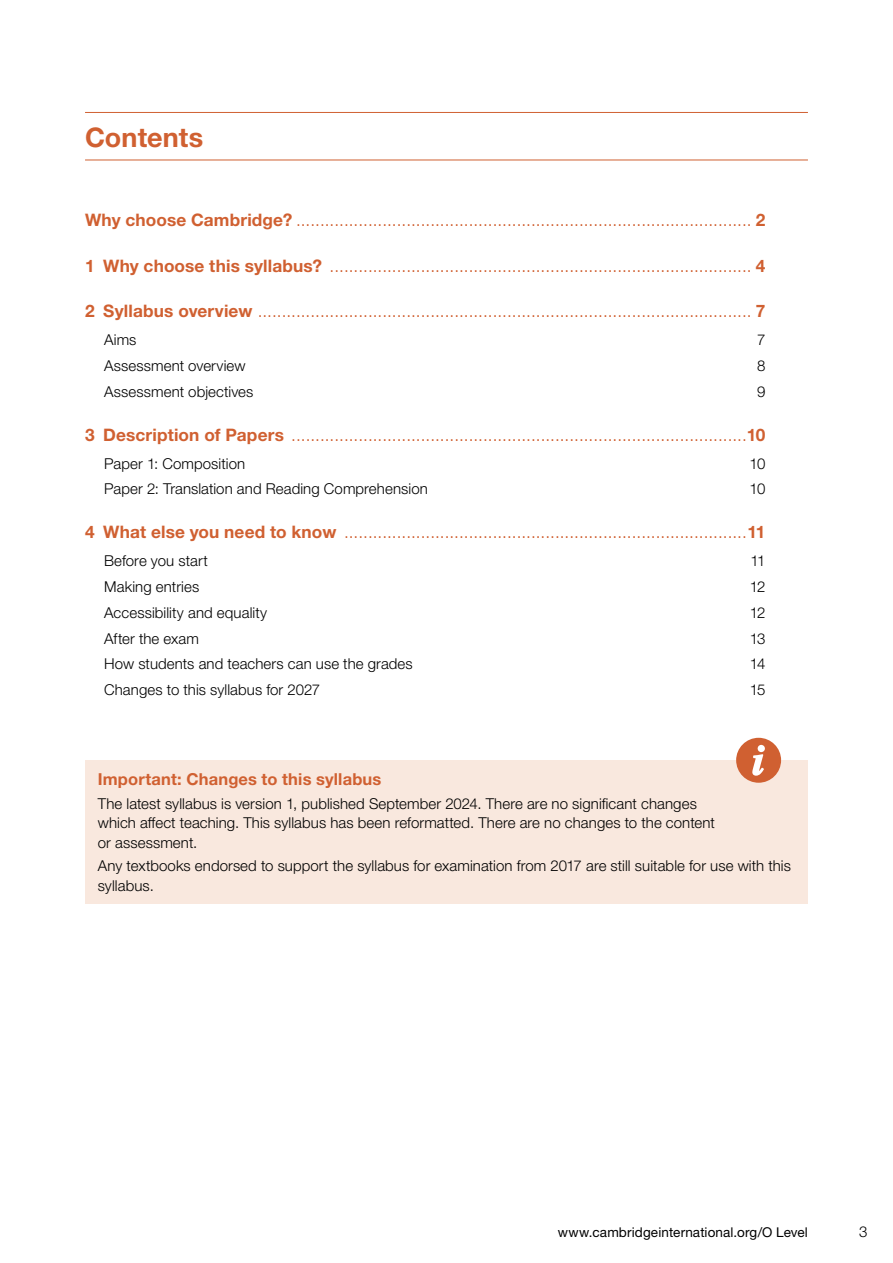
<style>
.page{position:relative;width:893px;height:1263px;background:#fff}
.page>*{position:absolute;margin:0;border:0;box-sizing:border-box;transform-origin:0 0}
.H1_Section_header{font:700 27px "Helvetica Neue LTW1 G";color:#d06031}
.t1{font:300 17.25px "Helvetica Neue LTW1 G";color:#d06031}
.Icon_box_heading{font:700 16.5px "Helvetica Neue LTW1 G";letter-spacing:.01em;color:#d06031}
.First_para_before_bullets{font:300 15px/19.5px "Helvetica Neue LTW1 G";letter-spacing:.005em;color:#000}
.t2{font:13.5px "Helvetica Neue LTW1 G";letter-spacing:.01em;color:#000}
.s1{font-weight:700}
</style>
<div class="page">
<div style="left:85px;top:760px;width:723px;height:143px;background:#f9e8de"></div>
<svg style="left:736px;top:738px;width:45px;height:45px"></svg>
<hr style="left:85px;top:112px;width:723px;height:1px;background:#d06031">
<hr style="left:85px;top:160px;width:723px;height:1px;background:#d06031">
<h1 class="H1_Section_header" style="left:85px;top:121px;width:120px">Contents</h1>
<p class="t1" style="left:85px;top:210px;width:682px"><span class="s1">Why choose Cambridge?</span> ............................................................................................... <span class="s1">2</span></p>
<p class="t1" style="left:85px;top:255px;width:682px"><span class="s1">1 Why choose this syllabus?</span> ........................................................................................ <span class="s1">4</span></p>
<p class="t1" style="left:85px;top:301px;width:682px"><span class="s1">2 Syllabus overview</span> ....................................................................................................... <span class="s1">7</span></p>
<p class="First_para_before_bullets" style="left:104px;top:330px;width:34px">Aims</p>
<p class="First_para_before_bullets" style="left:757px;top:330px;width:10px">7</p>
<p class="First_para_before_bullets" style="left:104px;top:356px;width:143px">Assessment overview</p>
<p class="First_para_before_bullets" style="left:757px;top:356px;width:10px">8</p>
<p class="First_para_before_bullets" style="left:104px;top:382px;width:151px">Assessment objectives</p>
<p class="First_para_before_bullets" style="left:757px;top:382px;width:10px">9</p>
<p class="t1" style="left:85px;top:424px;width:682px"><span class="s1">3 Description of Papers</span> ...............................................................................................<span class="s1">10</span></p>
<p class="First_para_before_bullets" style="left:104px;top:453px;width:143px">Paper 1: Composition</p>
<p class="First_para_before_bullets" style="left:749px;top:453px;width:17px">10</p>
<p class="First_para_before_bullets" style="left:104px;top:479px;width:325px">Paper 2: Translation and Reading Comprehension</p>
<p class="First_para_before_bullets" style="left:749px;top:479px;width:17px">10</p>
<p class="t1" style="left:85px;top:521px;width:682px"><span class="s1">4 What else you need to know</span> ....................................................................................<span class="s1">11</span></p>
<p class="First_para_before_bullets" style="left:104px;top:551px;width:105px">Before you start</p>
<p class="First_para_before_bullets" style="left:750px;top:551px;width:17px">11</p>
<p class="First_para_before_bullets" style="left:104px;top:577px;width:97px">Making entries</p>
<p class="First_para_before_bullets" style="left:750px;top:577px;width:17px">12</p>
<p class="First_para_before_bullets" style="left:104px;top:602px;width:164px">Accessibility and equality</p>
<p class="First_para_before_bullets" style="left:750px;top:602px;width:17px">12</p>
<p class="First_para_before_bullets" style="left:104px;top:628px;width:96px">After the exam</p>
<p class="First_para_before_bullets" style="left:750px;top:628px;width:17px">13</p>
<p class="First_para_before_bullets" style="left:104px;top:654px;width:310px">How students and teachers can use the grades</p>
<p class="First_para_before_bullets" style="left:750px;top:654px;width:17px">14</p>
<p class="First_para_before_bullets" style="left:104px;top:680px;width:218px">Changes to this syllabus for 2027</p>
<p class="First_para_before_bullets" style="left:750px;top:680px;width:17px">15</p>
<p class="Icon_box_heading" style="left:98px;top:769px;width:285px">Important: Changes to this syllabus</p>
<p class="First_para_before_bullets" style="left:98px;top:793px;width:619px">The latest syllabus is version 1, published September 2024. There are no significant changes which affect teaching. This syllabus has been reformatted. There are no changes to the content or assessment.</p>
<p class="First_para_before_bullets" style="left:98px;top:856px;width:695px">Any textbooks endorsed to support the syllabus for examination from 2017 are still suitable for use with this syllabus.</p>
<p class="t2" style="left:558px;top:1224px;width:252px">www.cambridgeinternational.org/O Level</p>
<p class="First_para_before_bullets" style="left:859px;top:1222px;width:10px">3</p>
</div>
